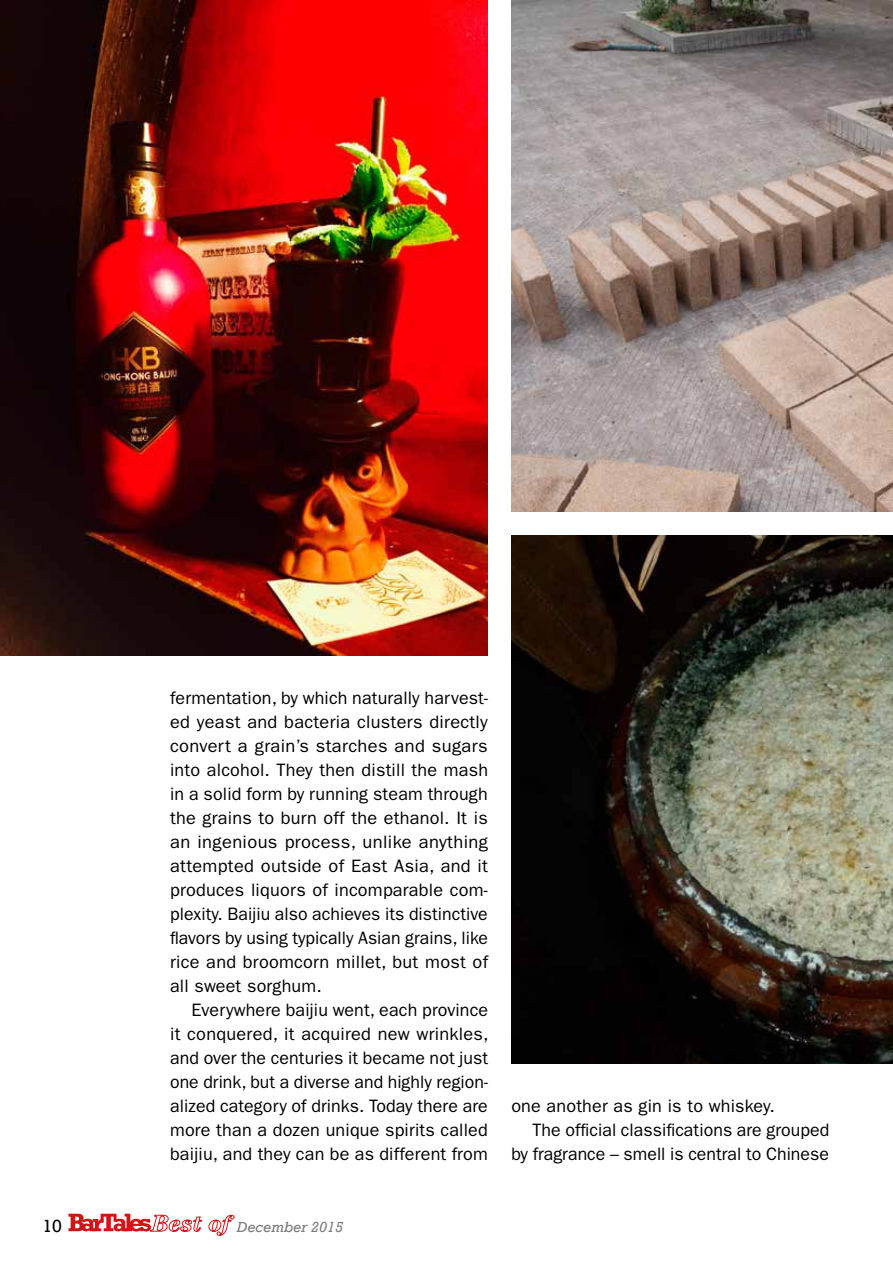
<style>
.page{position:relative;width:893px;height:1263px;background:#fff}
.page>*{position:absolute;margin:0;border:0;box-sizing:border-box;transform-origin:0 0}
.t1{font:18px/24px "ITC Franklin Gothic Std";letter-spacing:.01em;color:#000;text-align:justify}
.t2{font:18px "Rockwell";color:#000}
.t3{font:italic 15px "Rockwell";color:#7c7b7b}
</style>
<div class="page">
<svg style="left:68px;top:1214px;width:167px;height:22px"></svg>
<img style="left:0;top:0;width:488px;height:656px">
<img style="left:511px;top:0;width:382px;height:512px">
<img style="left:511px;top:536px;width:382px;height:528px">
<p class="t1" style="left:170px;top:686px;width:320px">fermentation, by which naturally harvest&shy;ed yeast and bacteria clusters directly convert a grain’s starches and sugars into alcohol. They then distill the mash in a solid form by running steam through the grains to burn off the ethanol. It is an ingenious process, unlike anything attempted outside of East Asia, and it produces liquors of incomparable com&shy;plexity. Baijiu also achieves its distinctive flavors by using typically Asian grains, like rice and broomcorn millet, but most of all sweet sorghum.</p>
<p class="t1" style="left:170px;top:998px;width:320px;text-indent:21px">Everywhere baijiu went, each province it conquered, it acquired new wrinkles, and over the centuries it became not just one drink, but a diverse and highly region&shy;alized category of drinks. Today there are more than a dozen unique spirits called baijiu, and they can be as different from</p>
<p class="t2" style="left:43px;top:1215px;width:21px">10</p>
<p class="t3" style="left:237px;top:1218px;width:108px">December 2015</p>
<p class="t1" style="left:511px;top:1094px;width:265px">one another as gin is to whiskey.</p>
<p class="t1" style="left:533px;top:1118px;width:298px">The official classifications are grouped</p>
<p class="t1" style="left:511px;top:1142px;width:319px">by fragrance – smell is central to Chinese</p>
</div>
